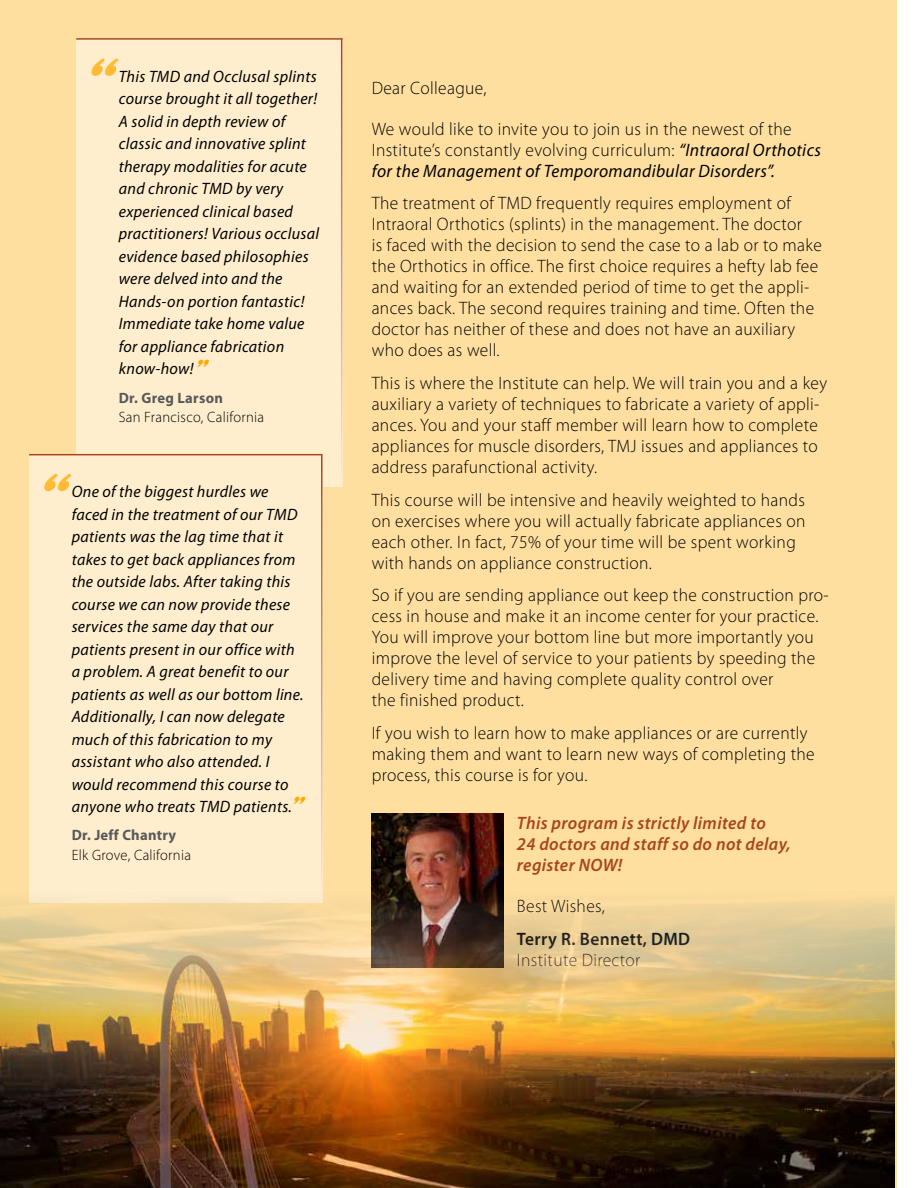
<style>
.page{position:relative;width:918px;height:1188px;background:#fff}
.page>*{position:absolute;margin:0;border:0;box-sizing:border-box;transform-origin:0 0}
.t1{font:italic 700 52.5px "Archer";color:#ffbb35}
.t2{font:300 18px/21px "Myriad Pro";letter-spacing:.02em;color:#000101}
.t3{font:italic 600 18px/21px "Myriad Pro";letter-spacing:.02em;color:#a8451e}
.t4{font:600 18px "Myriad Pro";letter-spacing:.02em;color:#000101}
.t5{font:italic 16.5px/22.5px "Myriad Pro";letter-spacing:.02em;color:#000101}
.t6{font:300 15px "Myriad Pro";letter-spacing:.02em;color:#000101}
.t7{font:700 15px "Myriad Pro";letter-spacing:.02em;color:#58595b}
.s1{font-family:"Archer";font-weight:700;font-size:22.5px;color:#ffaa02}
.s2{font-weight:400;font-style:italic}
</style>
<div class="page">
<div style="left:0;top:0;width:896px;height:1188px;background:#ffdf9f"></div>
<img style="left:372px;top:814px;width:131px;height:78px">
<div style="left:76px;top:38px;width:266px;height:449px;background:#ffeecd"></div>
<div style="left:29px;top:454px;width:294px;height:448px;background:#ffeecd"></div>
<hr style="left:29px;top:454px;width:293px;height:1px;background:#a8451e">
<hr style="left:76px;top:38px;width:266px;height:2px;background:#a8451e">
<hr style="left:321px;top:454px;width:2px;height:448px;background:#a8451e">
<hr style="left:341px;top:38px;width:1px;height:449px;background:#a8451e">
<img style="left:0;top:892px;width:895px;height:296px">
<h1 class="t1" style="left:76px;top:43px;width:59px">“</h1>
<p class="t5" style="left:119px;top:65px;width:202px">This TMD and Occlusal splints course brought it all together!<br>A solid in depth review of classic and innovative splint therapy modalities for acute and chronic TMD by very experienced clinical based practitioners! Various occlusal evidence based philosophies were delved into and the<br>Hands-on portion fantastic!<br>Immediate take home value for appliance fabrication know-how!<span class="s1">”</span></p>
<p class="t7" style="left:119px;top:388px;width:106px">Dr. Greg Larson</p>
<p class="t6" style="left:119px;top:408px;width:147px">San Francisco, California</p>
<h1 class="t1" style="left:29px;top:458px;width:59px">“</h1>
<p class="t5" style="left:72px;top:480px;width:242px">One of the biggest hurdles we<br>faced in the treatment of our TMD patients was the lag time that it takes to get back appliances from the outside labs. After taking this course we can now provide these services the same day that our patients present in our office with<br>a problem. A great benefit to our patients as well as our bottom line.<br>Additionally, I can now delegate much of this fabrication to my assistant who also attended. I would recommend this course to anyone who treats TMD patients<span class="s1">”</span>.</p>
<p class="t7" style="left:72px;top:826px;width:106px">Dr. Jeff Chantry</p>
<p class="t6" style="left:72px;top:846px;width:121px">Elk Grove, California</p>
<p class="t2" style="left:372px;top:78px;width:116px">Dear Colleague,</p>
<p class="t2" style="left:372px;top:118px;width:451px">We would like to invite you to join us in the newest of the<br>Institute’s constantly evolving curriculum: <span class="s2">“Intraoral Orthotics for the Management of Temporomandibular Disorders”.</span></p>
<p class="t2" style="left:372px;top:193px;width:452px">The treatment of TMD frequently requires employment of Intraoral Orthotics (splints) in the management. The doctor<br>is faced with the decision to send the case to a lab or to make the Orthotics in office. The first choice requires a hefty lab fee and waiting for an extended period of time to get the appli&shy;ances back. The second requires training and time. Often the doctor has neither of these and does not have an auxiliary who does as well.</p>
<p class="t2" style="left:372px;top:372px;width:457px">This is where the Institute can help. We will train you and a key auxiliary a variety of techniques to fabricate a variety of appli&shy;ances. You and your staff member will learn how to complete appliances for muscle disorders, TMJ issues and appliances to address parafunctional activity.</p>
<p class="t2" style="left:372px;top:489px;width:435px">This course will be intensive and heavily weighted to hands on exercises where you will actually fabricate appliances on each other. In fact, 75% of your time will be spent working with hands on appliance construction.</p>
<p class="t2" style="left:372px;top:585px;width:459px">So if you are sending appliance out keep the construction pro&shy;cess in house and make it an income center for your practice.<br>You will improve your bottom line but more importantly you improve the level of service to your patients by speeding the delivery time and having complete quality control over<br>the finished product.</p>
<p class="t2" style="left:372px;top:722px;width:445px">If you wish to learn how to make appliances or are currently making them and want to learn new ways of completing the process, this course is for you.</p>
<p class="t3" style="left:517px;top:812px;width:275px">This program is strictly limited to<br>24 doctors and staff so do not delay, register NOW!</p>
<p class="t2" style="left:517px;top:895px;width:89px">Best Wishes,</p>
<p class="t4" style="left:517px;top:927px;width:175px">Terry R. Bennett, DMD</p>
<p class="t2" style="left:517px;top:949px;width:125px">Institute Director</p>
</div>
